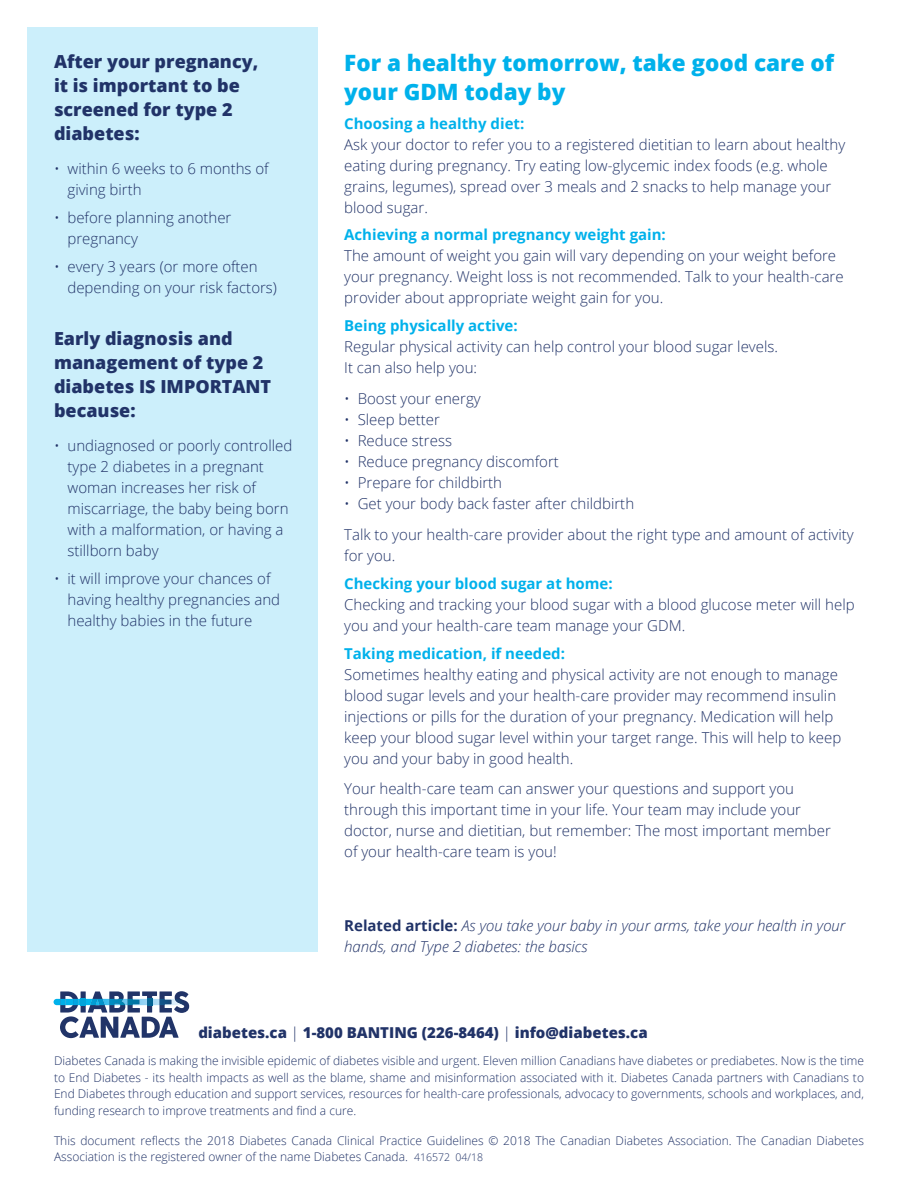
<style>
.page{position:relative;width:918px;height:1188px;background:#fff}
.page>*{position:absolute;margin:0;border:0;box-sizing:border-box;transform-origin:0 0}
.t1{font:800 22.5px/28.5px "Open Sans";color:#00b1eb}
.t2{font:800 18px/24px "Open Sans";color:#213368}
.t3{font:300 15px/21px "Open Sans";color:#213368}
.t4{font:700 15px "Open Sans";color:#00b1eb}
.t5{font:italic 300 15px/21px "Open Sans";color:#213368}
.t6{font:800 15px "Open Sans";color:#213368}
.t7{font:300 12px/16.5px "Open Sans";color:#213368;text-align:justify}
.s1{font-weight:700;font-style:normal}
.s2{font-weight:300}
.s3{font-size:10.5px}
</style>
<div class="page">
<div style="left:27px;top:27px;width:290px;height:925px;background:#cceffb"></div>
<img style="left:54px;top:999px;width:6px;height:6px">
<svg style="left:60px;top:991px;width:129px;height:47px"></svg>
<p class="t2" style="left:54px;top:48px;width:206px">After your pregnancy, it is important to be screened for type 2 diabetes:</p>
<p class="t3" style="left:68px;top:158px;width:203px;text-indent:-14px">• within 6 weeks to 6 months of giving birth</p>
<p class="t3" style="left:68px;top:207px;width:165px;text-indent:-14px">• before planning another pregnancy</p>
<p class="t3" style="left:68px;top:255px;width:211px;text-indent:-14px">• every 3 years (or more often depending on your risk factors)</p>
<p class="t2" style="left:54px;top:325px;width:219px">Early diagnosis and management of type 2 diabetes IS IMPORTANT because:</p>
<p class="t3" style="left:68px;top:435px;width:226px;text-indent:-14px">• undiagnosed or poorly controlled type 2 diabetes in a pregnant woman increases her risk of miscarriage, the baby being born with a malformation, or having a stillborn baby</p>
<p class="t3" style="left:68px;top:567px;width:214px;text-indent:-14px">• it will improve your chances of having healthy pregnancies and healthy babies in the future</p>
<h1 class="t1" style="left:344px;top:48px;width:491px">For a healthy tomorrow, take good care of your GDM today by</h1>
<p class="t4" style="left:344px;top:112px;width:182px">Choosing a healthy diet:</p>
<p class="t3" style="left:344px;top:133px;width:503px">Ask your doctor to refer you to a registered dietitian to learn about healthy eating during pregnancy. Try eating low-glycemic index foods (e.g. whole grains, legumes), spread over 3 meals and 2 snacks to help manage your blood sugar.</p>
<p class="t4" style="left:344px;top:224px;width:323px">Achieving a normal pregnancy weight gain:</p>
<p class="t3" style="left:344px;top:245px;width:501px">The amount of weight you gain will vary depending on your weight before your pregnancy. Weight loss is not recommended. Talk to your health-care provider about appropriate weight gain for you.</p>
<p class="t4" style="left:344px;top:315px;width:175px">Being physically active:</p>
<p class="t3" style="left:344px;top:336px;width:435px">Regular physical activity can help control your blood sugar levels.<br>It can also help you:</p>
<p class="t3" style="left:344px;top:387px;width:138px">• Boost your energy</p>
<p class="t3" style="left:344px;top:408px;width:97px">• Sleep better</p>
<p class="t3" style="left:344px;top:429px;width:109px">• Reduce stress</p>
<p class="t3" style="left:344px;top:450px;width:216px">• Reduce pregnancy discomfort</p>
<p class="t3" style="left:344px;top:471px;width:159px">• Prepare for childbirth</p>
<p class="t3" style="left:344px;top:487px;width:511px;line-height:31.5px">• Get your body back faster after childbirth<br>Talk to your health-care provider about the right type and amount of activity</p>
<p class="t3" style="left:344px;top:545px;width:53px">for you.</p>
<p class="t4" style="left:344px;top:573px;width:270px">Checking your blood sugar at home:</p>
<p class="t3" style="left:344px;top:594px;width:512px">Checking and tracking your blood sugar with a blood glucose meter will help you and your health-care team manage your GDM.</p>
<p class="t4" style="left:344px;top:643px;width:222px">Taking medication, if needed:</p>
<p class="t3" style="left:344px;top:663px;width:499px">Sometimes healthy eating and physical activity are not enough to manage blood sugar levels and your health-care provider may recommend insulin injections or pills for the duration of your pregnancy. Medication will help keep your blood sugar level within your target range. This will help to keep you and your baby in good health.</p>
<p class="t3" style="left:344px;top:778px;width:488px">Your health-care team can answer your questions and support you through this important time in your life. Your team may include your doctor, nurse and dietitian, but remember: The most important member of your health-care team is you!</p>
<p class="t5" style="left:344px;top:914px;width:503px"><span class="s1">Related article:</span> As you take your baby in your arms, take your health in your hands, and Type 2 diabetes: the basics</p>
<p class="t6" style="left:198px;top:1021px;width:451px">diabetes.ca <span class="s2">|</span> 1-800 BANTING (226-8464) <span class="s2">|</span> info@diabetes.ca</p>
<p class="t7" style="left:54px;top:1052px;width:812px">Diabetes Canada is making the invisible epidemic of diabetes visible and urgent. Eleven million Canadians have diabetes or prediabetes. Now is the time to End Diabetes - its health impacts as well as the blame, shame and misinformation associated with it. Diabetes Canada partners with Canadians to End Diabetes through education and support services, resources for health-care professionals, advocacy to governments, schools and workplaces, and, funding research to improve treatments and find a cure.</p>
<p class="t7" style="left:54px;top:1132px;width:812px">This document reflects the 2018 Diabetes Canada Clinical Practice Guidelines © 2018 The Canadian Diabetes Association. The Canadian Diabetes<br>Association is the registered owner of the name Diabetes Canada. <span class="s3">416572 04/18</span></p>
</div>
